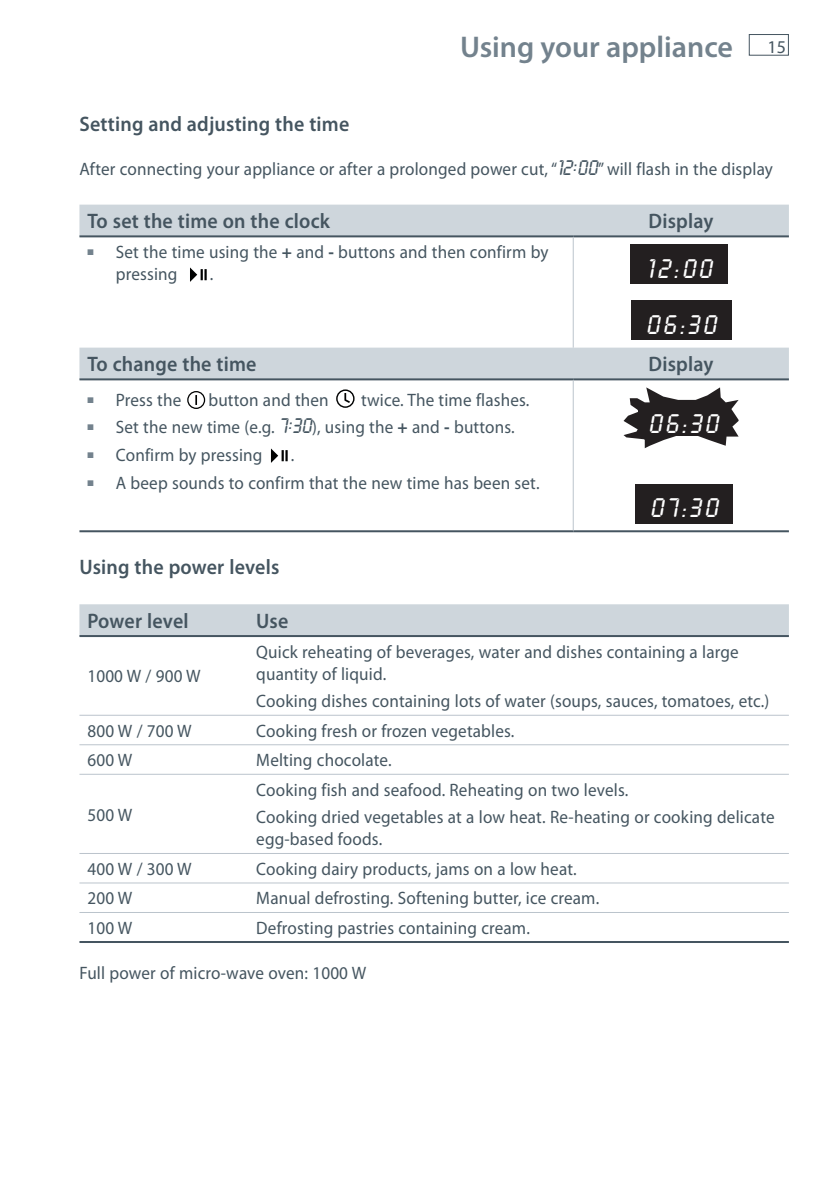
<style>
.page{position:relative;width:840px;height:1191px;background:#fff}
.page>*{position:absolute;margin:0;border:0;box-sizing:border-box;transform-origin:0 0}
.t1{font:600 30px "Myriad Pro";color:#73828d}
.t2{font:28px/56px "Lcd D";letter-spacing:.1em;color:#fff}
.t3{font:600 21px "Myriad Pro";letter-spacing:.01em;color:#455560;scale:.95 1}
.t4{font:18px/22px "Myriad Pro";letter-spacing:.01em;color:#455560;scale:.95 1}
.t5{font:18px "Myriad Pro";letter-spacing:.01em;color:#455560}
.s1{font-family:"Lcd D";font-size:22px}
.s2{font-weight:700}
</style>
<div class="page">
<div style="left:748px;top:34px;width:40px;height:22px;border:1px solid #455560"></div>
<svg style="left:79px;top:205px;width:709px;height:173px"></svg>
<hr style="left:79px;top:235px;width:494px;height:2px;background:#455560">
<hr style="left:79px;top:378px;width:494px;height:2px;background:#455560">
<hr style="left:79px;top:530px;width:494px;height:2px;background:#455560">
<hr style="left:573px;top:235px;width:215px;height:2px;background:#455560">
<hr style="left:572px;top:237px;width:1px;height:111px;background:#bbc4cc">
<hr style="left:573px;top:378px;width:215px;height:2px;background:#455560">
<hr style="left:573px;top:530px;width:215px;height:2px;background:#455560">
<hr style="left:572px;top:380px;width:1px;height:150px;background:#bbc4cc">
<svg style="left:186px;top:266px;width:23px;height:18px"></svg>
<div style="left:630px;top:244px;width:97px;height:39px;background:#231f20"></div>
<div style="left:630px;top:300px;width:101px;height:40px;background:#231f20"></div>
<svg style="left:187px;top:391px;width:19px;height:18px"></svg>
<svg style="left:336px;top:389px;width:19px;height:19px"></svg>
<svg style="left:271px;top:448px;width:17px;height:15px"></svg>
<div style="left:634px;top:484px;width:98px;height:39px;background:#231f20"></div>
<svg style="left:623px;top:387px;width:115px;height:61px"></svg>
<div style="left:637px;top:403px;width:91px;height:32px;background:#231f20"></div>
<div style="left:79px;top:604px;width:709px;height:31px;background:#ced6dc"></div>
<hr style="left:79px;top:635px;width:709px;height:2px;background:#455560">
<hr style="left:79px;top:941px;width:709px;height:2px;background:#455560">
<hr style="left:79px;top:714px;width:709px;height:1px;background:#bbc4cc">
<hr style="left:79px;top:744px;width:709px;height:1px;background:#bbc4cc">
<hr style="left:79px;top:773px;width:709px;height:1px;background:#bbc4cc">
<hr style="left:79px;top:853px;width:709px;height:1px;background:#bbc4cc">
<hr style="left:79px;top:882px;width:709px;height:1px;background:#bbc4cc">
<hr style="left:79px;top:912px;width:709px;height:1px;background:#bbc4cc">
<h1 class="t1" style="left:460px;top:35px;width:274px">Using your appliance</h1>
<p class="t5" style="left:767px;top:40px;width:20px">15</p>
<p class="t3" style="left:79px;top:116px;width:285px">Setting and adjusting the time</p>
<p class="t4" style="left:79px;top:159px;width:731px">After connecting your appliance or after a prolonged power cut, “<span class="s1">12</span><sup>:</sup><span class="s1">00</span>” will flash in the display</p>
<p class="t3" style="left:87px;top:213px;width:257px">To set the time on the clock</p>
<p class="t3" style="left:648px;top:213px;width:70px">Display</p>
<p class="t4" style="left:116px;top:243px;width:456px;text-indent:-28px"><sup>■</sup> Set the time using the <span class="s2">+</span> and <span class="s2">-</span> buttons and then confirm by pressing</p>
<h2 class="t2" style="left:645px;top:237px;width:72px">12:00<br>06:30</h2>
<p class="t4" style="left:209px;top:265px;width:5px">.</p>
<p class="t3" style="left:87px;top:356px;width:179px">To change the time</p>
<p class="t3" style="left:648px;top:356px;width:70px">Display</p>
<p class="t4" style="left:87px;top:390px;width:100px"><sup>■</sup> Press the</p>
<p class="t4" style="left:208px;top:390px;width:128px">button and then</p>
<p class="t4" style="left:361px;top:390px;width:179px">twice. The time flashes.</p>
<p class="t4" style="left:87px;top:418px;width:451px"><sup>■</sup> Set the new time (e.g. <span class="s1">7</span><sup>:</sup><span class="s1">30</span>), using the <span class="s2">+</span> and <span class="s2">-</span> buttons.</p>
<p class="t4" style="left:87px;top:446px;width:186px"><sup>■</sup> Confirm by pressing</p>
<p class="t4" style="left:290px;top:446px;width:5px">.</p>
<p class="t4" style="left:87px;top:473px;width:477px"><sup>■</sup> A beep sounds to confirm that the new time has been set.</p>
<h2 class="t2" style="left:649px;top:477px;width:69px">07:30</h2>
<h2 class="t2" style="left:647px;top:393px;width:72px">06:30</h2>
<p class="t3" style="left:79px;top:559px;width:212px">Using the power levels</p>
<p class="t3" style="left:87px;top:613px;width:108px">Power level</p>
<p class="t3" style="left:256px;top:613px;width:35px">Use</p>
<p class="t4" style="left:87px;top:667px;width:121px">1000 W / 900 W</p>
<p class="t4" style="left:256px;top:642px;width:509px">Quick reheating of beverages, water and dishes containing a large quantity of liquid.</p>
<p class="t4" style="left:256px;top:692px;width:541px">Cooking dishes containing lots of water (soups, sauces, tomatoes, etc.)</p>
<p class="t4" style="left:87px;top:721px;width:111px">800 W / 700 W</p>
<p class="t4" style="left:256px;top:721px;width:273px">Cooking fresh or frozen vegetables.</p>
<p class="t4" style="left:87px;top:751px;width:49px">600 W</p>
<p class="t4" style="left:256px;top:751px;width:144px">Melting chocolate.</p>
<p class="t4" style="left:87px;top:805px;width:49px">500 W</p>
<p class="t4" style="left:256px;top:778px;width:547px;line-height:27.6px">Cooking fish and seafood. Reheating on two levels.<br>Cooking dried vegetables at a low heat. Re-heating or cooking delicate</p>
<p class="t4" style="left:256px;top:830px;width:134px">egg-based foods.</p>
<p class="t4" style="left:87px;top:859px;width:111px">400 W / 300 W</p>
<p class="t4" style="left:256px;top:859px;width:338px">Cooking dairy products, jams on a low heat.</p>
<p class="t4" style="left:87px;top:889px;width:49px">200 W</p>
<p class="t4" style="left:256px;top:889px;width:362px">Manual defrosting. Softening butter, ice cream.</p>
<p class="t4" style="left:87px;top:918px;width:49px">100 W</p>
<p class="t4" style="left:256px;top:918px;width:289px">Defrosting pastries containing cream.</p>
<p class="t4" style="left:79px;top:963px;width:303px">Full power of micro-wave oven: 1000 W</p>
</div>
